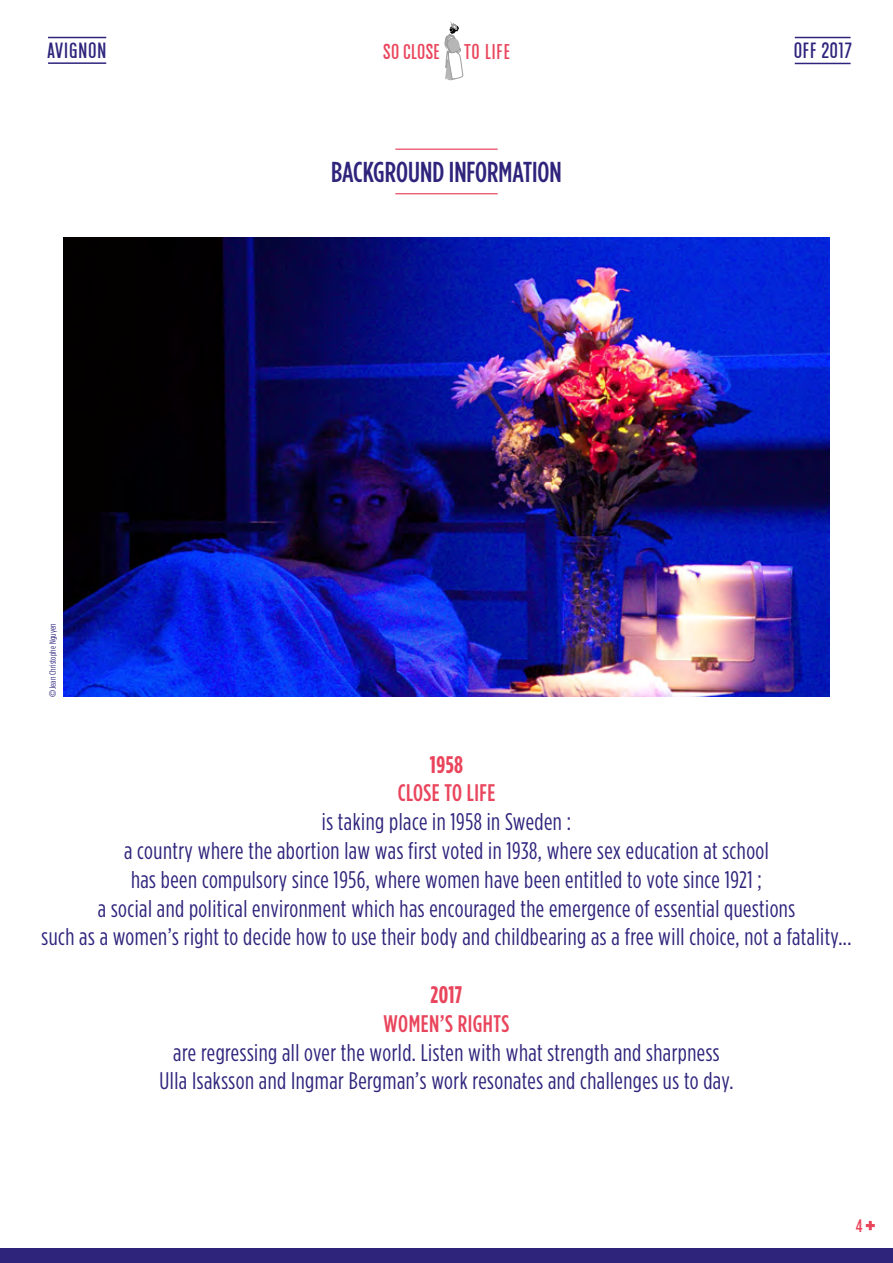
<style>
.page{position:relative;width:893px;height:1263px;background:#fff}
.page>*{position:absolute;margin:0;border:0;box-sizing:border-box;transform-origin:0 0}
.t1{font:500 28.8px "Gotham Condensed";color:#2e247c}
.t2{font:24px/28.8px "Gotham Condensed";letter-spacing:.02em;color:#2e247c;text-align:center}
.t3{font:500 24px "Gotham Condensed";letter-spacing:.02em;color:#e9455c}
.t4{font:700 24px "Gotham Condensed";letter-spacing:.02em;color:#e9455c}
.t5{font:21px "Americana";letter-spacing:.05em;color:#2e247c}
.t6{font:20.4px "Americana";letter-spacing:.02em;color:#e9455c}
.t7{font:500 18px "Gotham Condensed";color:#e9455c}
.t8{font:9px "Gotham Condensed";letter-spacing:.02em;color:#2e247c}
.s1{font-family:"Avenir"}
</style>
<div class="page">
<svg style="left:444px;top:22px;width:19px;height:59px"></svg>
<hr style="left:48px;top:62px;width:58px;height:2px;background:#2e247c">
<hr style="left:795px;top:63px;width:56px;height:1px;background:#2e247c">
<hr style="left:48px;top:37px;width:58px;height:1px;background:#2e247c">
<hr style="left:795px;top:37px;width:56px;height:1px;background:#2e247c">
<div style="left:0;top:1248px;width:893px;height:15px;background:#2e247c"></div>
<img style="left:64px;top:238px;width:765px;height:459px">
<hr style="left:395px;top:193px;width:103px;height:1px;background:#e9455c">
<hr style="left:395px;top:149px;width:103px;height:1px;background:#e9455c">
<svg style="left:866px;top:1221px;width:9px;height:9px"></svg>
<p class="t5" style="left:47px;top:39px;width:60px">AVIGNON</p>
<p class="t6" style="left:383px;top:40px;width:128px">SO CLOSE TO LIFE</p>
<p class="t5" style="left:794px;top:39px;width:60px">OFF 2017</p>
<p class="t8" style="left:47px;top:697px;width:75px;rotate:-90deg"><span class="s1">©</span>Jean Christophe Nguyen</p>
<p class="t1" style="left:331px;top:155px;width:232px">BACKGROUND INFORMATION</p>
<p class="t4" style="left:430px;top:750px;width:35px">1958</p>
<p class="t3" style="left:398px;top:779px;width:99px">CLOSE TO LIFE</p>
<p class="t2" style="left:42px;top:807px;width:811px">is taking place in 1958 in Sweden :<br>a country where the abortion law was first voted in 1938, where sex education at school<br>has been compulsory since 1956, where women have been entitled to vote since 1921 ;<br>a social and political environment which has encouraged the emergence of essential questions<br>such as a women’s right to decide how to use their body and childbearing as a free will choice, not a fatality...</p>
<p class="t4" style="left:431px;top:980px;width:33px">2017</p>
<p class="t3" style="left:384px;top:1009px;width:127px">WOMEN’S RIGHTS</p>
<p class="t2" style="left:160px;top:1038px;width:575px">are regressing all over the world. Listen with what strength and sharpness<br>Ulla Isaksson and Ingmar Bergman’s work resonates and challenges us to day.</p>
<p class="t7" style="left:856px;top:1215px;width:8px">4</p>
</div>
